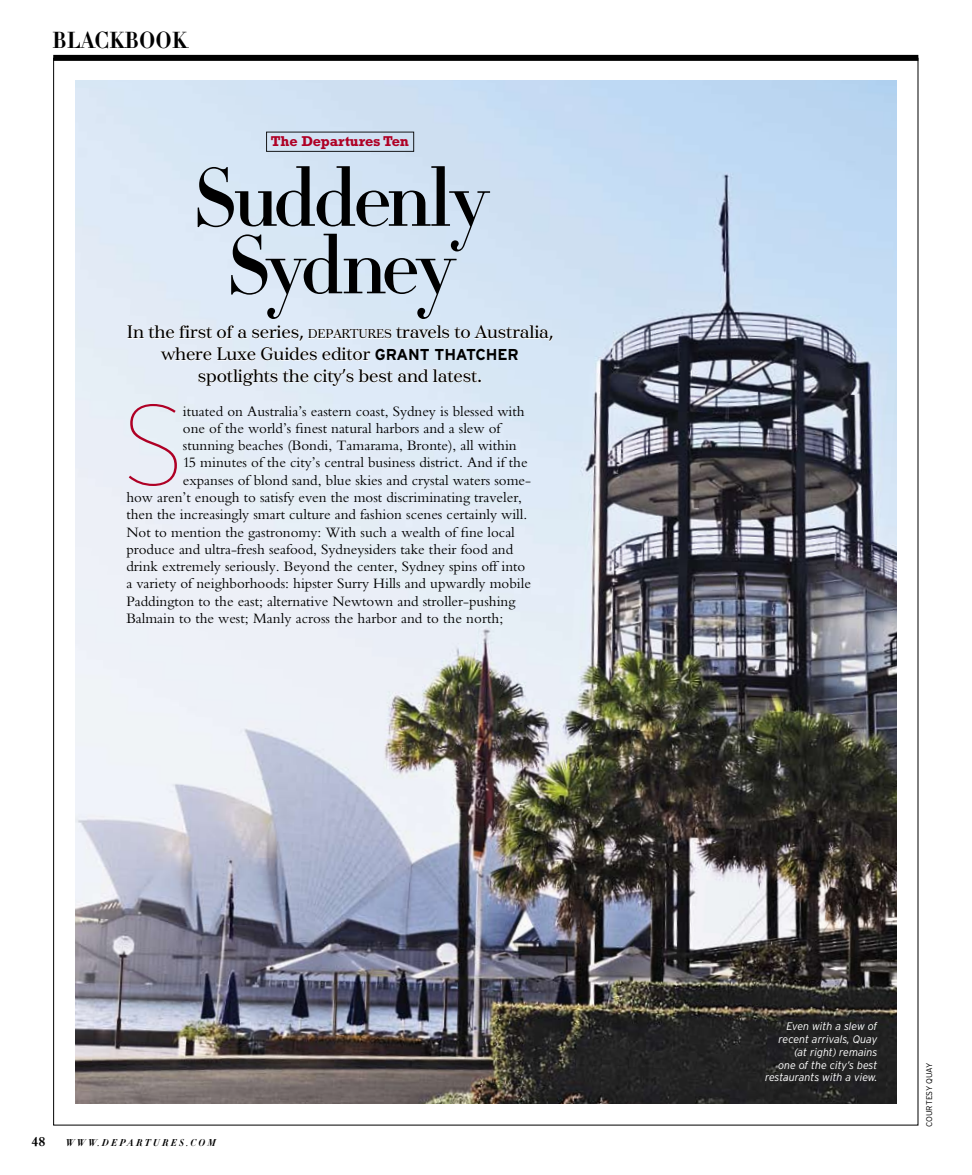
<style>
.page{position:relative;width:972px;height:1175px;background:#fff}
.page>*{position:absolute;margin:0;border:0;box-sizing:border-box;transform-origin:0 0}
.t1{font:100 113.55px "Interstate";color:#af0025}
.t2{font:81px/67.5px "Didot HTF M11 Medium";letter-spacing:-.035em;color:#000;text-align:center}
.t3{font:22.8px "Didot HTF B06 Bold";color:#000}
.t4{font:18px/21.8px "Tusar";letter-spacing:-.01em;color:#000;text-align:center}
.t5{font:15px "Bembo";color:#000}
.t6{font:700 14.55px "Rockwell";letter-spacing:-.01em;color:#af0025}
.t7{font:700 14.25px "Bembo";color:#000}
.t8{font:italic 300 10.8px/12.8px "Interstate";letter-spacing:-.01em;color:#fff;text-align:right}
.t9{font:9.75px "Didot HTF B06 Bold Ital";letter-spacing:.225em;color:#000}
.t10{font:300 8.25px "Interstate";letter-spacing:-.015em;color:#000}
.s1{font-size:12.6px}
.s2{font-family:"Interstate";font-weight:700;font-size:15.75px}
</style>
<div class="page">
<div style="left:53px;top:55px;width:865px;height:6px;background:#000"></div>
<img style="left:75px;top:81px;width:821px;height:1022px">
<svg style="left:128px;top:325px;width:46px;height:13px"></svg>
<svg style="left:180px;top:325px;width:373px;height:16px"></svg>
<svg style="left:161px;top:347px;width:94px;height:13px"></svg>
<svg style="left:261px;top:347px;width:56px;height:13px"></svg>
<svg style="left:323px;top:347px;width:47px;height:13px"></svg>
<svg style="left:199px;top:369px;width:282px;height:17px"></svg>
<div style="left:266px;top:132px;width:148px;height:20px;border:1px solid #000"></div>
<h3 class="t3" style="left:52px;top:25px;width:136px">BLACKBOOK</h3>
<p class="t6" style="left:271px;top:133px;width:139px">The Departures Ten</p>
<h2 class="t2" style="left:193px;top:166px;width:296px">Suddenly<br>Sydney</h2>
<p class="t4" style="left:127px;top:322px;width:428px">In the first of a series, <span class="s1">DEPARTURES</span> travels to Australia, where Luxe Guides editor <span class="s2">GRANT THATCHER </span>spotlights the city’s best and latest.</p>
<h1 class="t1" style="left:122px;top:384px;width:66px">S</h1>
<p class="t5" style="left:183px;top:402px;width:343px">ituated on Australia’s eastern coast, Sydney is blessed with</p>
<p class="t5" style="left:183px;top:419px;width:319px">one of the world’s finest natural harbors and a slew of</p>
<p class="t5" style="left:183px;top:437px;width:335px">stunning beaches (Bondi, Tamarama, Bronte), all within</p>
<p class="t5" style="left:183px;top:454px;width:346px">15 minutes of the city’s central business district. And if the</p>
<p class="t5" style="left:183px;top:471px;width:350px">expanses of blond sand, blue skies and crystal waters some-</p>
<p class="t5" style="left:126px;top:488px;width:397px">how aren’t enough to satisfy even the most discriminating traveler,</p>
<p class="t5" style="left:126px;top:506px;width:402px">then the increasingly smart culture and fashion scenes certainly will.</p>
<p class="t5" style="left:126px;top:523px;width:390px">Not to mention the gastronomy: With such a wealth of fine local</p>
<p class="t5" style="left:126px;top:540px;width:388px">produce and ultra-fresh seafood, Sydneysiders take their food and</p>
<p class="t5" style="left:126px;top:557px;width:400px">drink extremely seriously. Beyond the center, Sydney spins off into</p>
<p class="t5" style="left:126px;top:575px;width:406px">a variety of neighborhoods: hipster Surry Hills and upwardly mobile</p>
<p class="t5" style="left:126px;top:592px;width:391px">Paddington to the east; alternative Newtown and stroller-pushing</p>
<p class="t5" style="left:126px;top:609px;width:378px">Balmain to the west; Manly across the harbor and to the north;</p>
<p class="t7" style="left:32px;top:1133px;width:16px">48</p>
<p class="t9" style="left:65px;top:1136px;width:152px">WWW.DEPARTURES.COM</p>
<p class="t8" style="left:765px;top:1020px;width:114px">Even with a slew of recent arrivals, Quay (at right) remains<br>one of the city’s best restaurants with a view.</p>
<p class="t10" style="left:925px;top:1127px;width:66px;rotate:-90deg">COURTESY QUAY</p>
</div>
